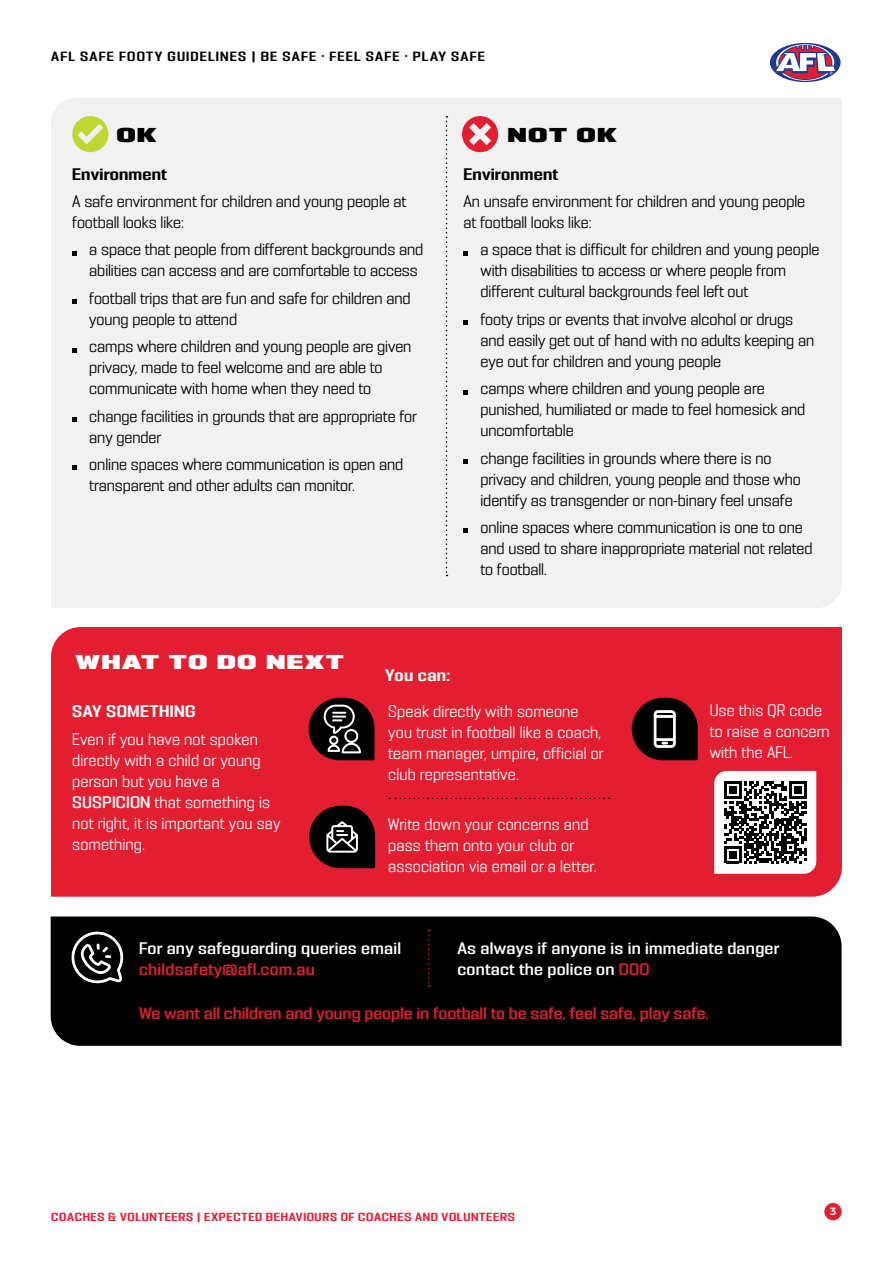
<style>
.page{position:relative;width:893px;height:1263px;background:#fff}
.page>*{position:absolute;margin:0;border:0;box-sizing:border-box;transform-origin:0 0}
.t1{font:18px "PODIUM Sharp 7.12";letter-spacing:.115em;color:#fff}
.t2{font:18px "PODIUM Sharp 7.12";letter-spacing:.1em;color:#000}
.t3{font:15px/21px "PODIUM Sharp 5.6";letter-spacing:-.005em;color:#000}
.t4{font:15px/21px "PODIUM Sharp 5.6";letter-spacing:.01em;color:#fff}
.t5{font:15px/21px "PODIUM Sharp 5.8";letter-spacing:.015em;color:#fff}
.t6{font:15px "PODIUM Sharp 5.8";letter-spacing:-.005em;color:#e31e30}
.t7{font:15px "PODIUM Sharp 5.8";letter-spacing:.015em;color:#e31e30}
.t8{font:15px "PODIUM Sharp 5.9";letter-spacing:.01em;color:#000}
.t9{font:15px "PODIUM Sharp 5.9";letter-spacing:.025em;color:#fff}
.t10{font:12px "PODIUM Sharp 5.9";letter-spacing:.1em;color:#000}
.t11{font:10.5px "PODIUM Sharp 5.9";letter-spacing:.065em;color:#e31e30}
.t12{font:700 10.5px "Filson Soft";color:#fff}
.s1{font-family:"PODIUM Sharp 5.8"}
.s2{color:#e31e30}
</style>
<div class="page">
<svg style="left:768px;top:42px;width:74px;height:41px"></svg>
<div style="left:770px;top:43px;width:71px;height:39px;background:#1e398d;border-radius:50%"></div>
<svg style="left:776px;top:44px;width:59px;height:37px"></svg>
<div style="left:51px;top:916px;width:791px;height:130px;background:#000"></div>
<div style="left:51px;top:627px;width:791px;height:270px;background:#e31e30"></div>
<svg style="left:68px;top:928px;width:56px;height:59px"></svg>
<svg style="left:428px;top:929px;width:2px;height:57px"></svg>
<svg style="left:309px;top:806px;width:66px;height:62px;background:#391c1f"></svg>
<svg style="left:632px;top:698px;width:66px;height:62px;background:#3a1d1f"></svg>
<svg style="left:389px;top:798px;width:221px;height:1px"></svg>
<svg style="left:309px;top:698px;width:66px;height:62px;background:#422527"></svg>
<svg style="left:714px;top:771px;width:102px;height:103px"></svg>
<div style="left:51px;top:98px;width:791px;height:510px;background:#f1f1f2"></div>
<svg style="left:72px;top:251px;width:5px;height:4px"></svg>
<svg style="left:72px;top:300px;width:5px;height:4px"></svg>
<svg style="left:72px;top:348px;width:5px;height:4px"></svg>
<svg style="left:72px;top:417px;width:5px;height:5px"></svg>
<svg style="left:72px;top:466px;width:5px;height:4px"></svg>
<svg style="left:463px;top:251px;width:5px;height:4px"></svg>
<svg style="left:463px;top:321px;width:5px;height:4px"></svg>
<svg style="left:463px;top:390px;width:5px;height:4px"></svg>
<svg style="left:463px;top:459px;width:5px;height:5px"></svg>
<svg style="left:463px;top:529px;width:5px;height:4px"></svg>
<svg style="left:446px;top:116px;width:1px;height:460px"></svg>
<svg style="left:462px;top:116px;width:36px;height:36px"></svg>
<svg style="left:72px;top:116px;width:36px;height:36px"></svg>
<div style="left:824px;top:1203px;width:18px;height:17px;background:#e31e30;border-radius:50%"></div>
<p class="t10" style="left:51px;top:48px;width:435px">AFL SAFE FOOTY GUIDELINES | BE SAFE • FEEL SAFE • PLAY SAFE</p>
<p class="t2" style="left:117px;top:123px;width:41px">OK</p>
<p class="t2" style="left:508px;top:123px;width:110px">NOT OK</p>
<p class="t8" style="left:72px;top:164px;width:96px">Environment</p>
<p class="t3" style="left:72px;top:191px;width:336px">A safe environment for children and young people at football looks like:</p>
<p class="t3" style="left:89px;top:239px;width:335px">a space that people from different backgrounds and abilities can access and are comfortable to access</p>
<p class="t3" style="left:89px;top:287px;width:323px">football trips that are fun and safe for children and young people to attend</p>
<p class="t3" style="left:89px;top:336px;width:324px">camps where children and young people are given privacy, made to feel welcome and are able to communicate with home when they need to</p>
<p class="t3" style="left:89px;top:405px;width:329px">change facilities in grounds that are appropriate for any gender</p>
<p class="t3" style="left:89px;top:454px;width:316px">online spaces where communication is open and transparent and other adults can monitor.</p>
<p class="t8" style="left:463px;top:164px;width:96px">Environment</p>
<p class="t3" style="left:463px;top:191px;width:343px">An unsafe environment for children and young people at football looks like:</p>
<p class="t3" style="left:480px;top:239px;width:341px">a space that is difficult for children and young people with disabilities to access or where people from different cultural backgrounds feel left out</p>
<p class="t3" style="left:480px;top:308px;width:335px">footy trips or events that involve alcohol or drugs and easily get out of hand with no adults keeping an eye out for children and young people</p>
<p class="t3" style="left:480px;top:378px;width:326px">camps where children and young people are punished, humiliated or made to feel homesick and uncomfortable</p>
<p class="t3" style="left:480px;top:447px;width:322px">change facilities in grounds where there is no privacy and children, young people and those who identify as transgender or non-binary feel unsafe</p>
<p class="t3" style="left:480px;top:517px;width:334px">online spaces where communication is one to one and used to share inappropriate material not related to football.</p>
<p class="t1" style="left:76px;top:650px;width:269px">WHAT TO DO NEXT</p>
<p class="t9" style="left:72px;top:702px;width:125px">SAY SOMETHING</p>
<p class="t4" style="left:72px;top:728px;width:210px">Even if you have not spoken directly with a child or young person but you have a<br><span class="s1">SUSPICION</span> that something is not right, it is important you say something.</p>
<p class="t9" style="left:385px;top:665px;width:67px">You can:</p>
<p class="t4" style="left:388px;top:701px;width:217px">Speak directly with someone you trust in football like a coach, team manager, umpire, official or club representative.</p>
<p class="t4" style="left:388px;top:813px;width:210px">Write down your concerns and pass them onto your club or association via email or a letter.</p>
<p class="t4" style="left:710px;top:699px;width:122px">Use this QR code to raise a concern with the AFL.</p>
<p class="t5" style="left:139px;top:938px;width:263px">For any safeguarding queries email</p>
<p class="t7" style="left:139px;top:960px;width:177px">childsafety@afl.com.au</p>
<p class="t5" style="left:457px;top:938px;width:324px">As always if anyone is in immediate danger contact the police on <span class="s2">000</span></p>
<p class="t6" style="left:139px;top:1004px;width:572px">We want all children and young people in football to be safe, feel safe, play safe.</p>
<p class="t11" style="left:51px;top:1210px;width:465px">COACHES &amp; VOLUNTEERS | EXPECTED BEHAVIOURS OF COACHES AND VOLUNTEERS</p>
<p class="t12" style="left:830px;top:1205px;width:8px">3</p>
</div>
